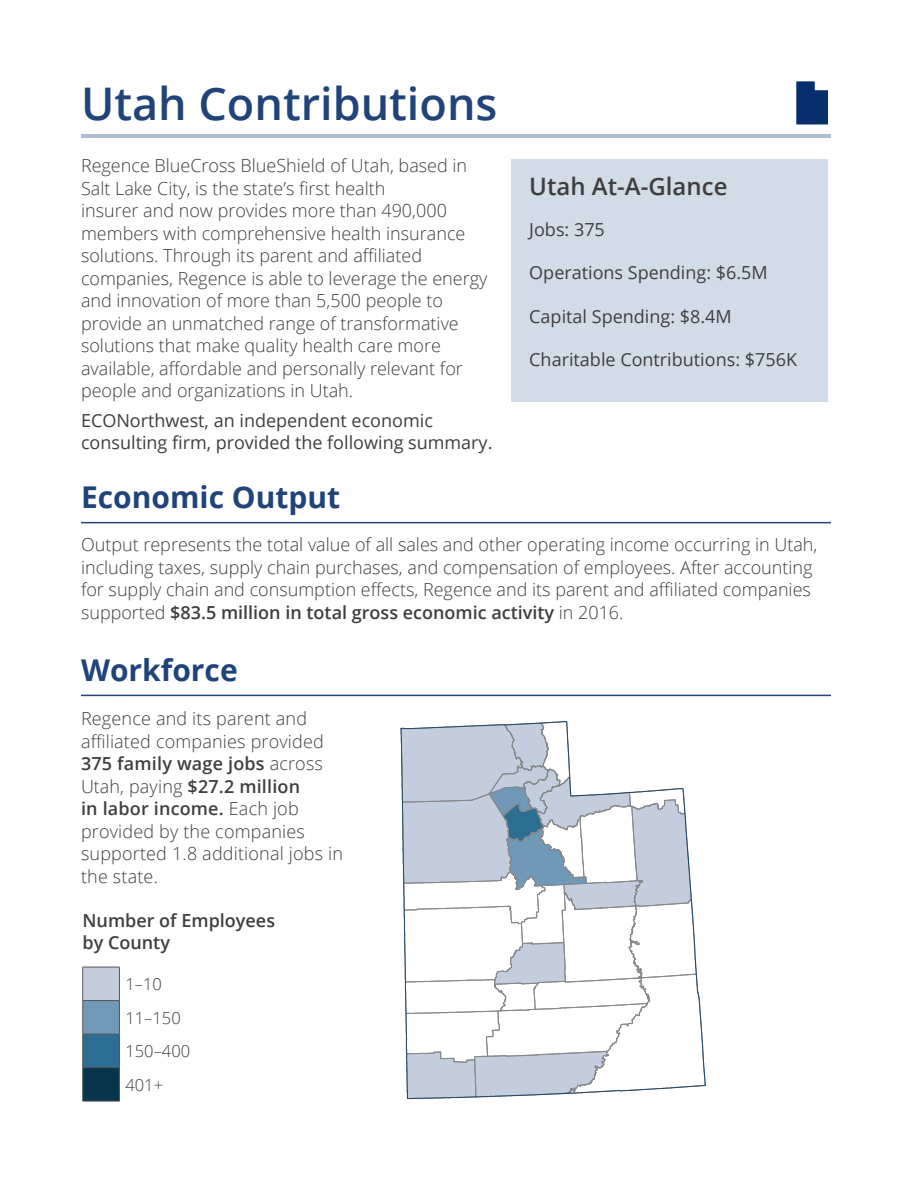
<style>
.page{position:relative;width:918px;height:1188px;background:#fff}
.page>*{position:absolute;margin:0;border:0;box-sizing:border-box;transform-origin:0 0}
.Header_1{font:600 45px "Open Sans";color:#20447a}
.Paragraph_Style_1{font:700 30px "Open Sans";color:#20447a}
.Body{font:600 24px "Open Sans";color:#3e3e3f}
.Body-2{font:300 18px/22.5px "Open Sans";color:#3e3e3f}
.Body-3{font:18px/22.5px "Open Sans";color:#3e3e3f}
.Body-4{font:600 18px/22.5px "Open Sans";color:#3e3e3f}
.Body-5{font:300 16.5px "Open Sans";color:#3e3e3f}
.s1{font-weight:600}
</style>
<div class="page">
<svg style="left:796px;top:81px;width:32px;height:44px"></svg>
<hr style="left:81px;top:134px;width:750px;height:4px;background:#adbdd2">
<svg style="left:400px;top:721px;width:306px;height:379px"></svg>
<hr style="left:81px;top:695px;width:750px;height:1px;background:#20447a">
<hr style="left:81px;top:522px;width:750px;height:1px;background:#20447a">
<div style="left:511px;top:159px;width:317px;height:243px;background:#d2dce7"></div>
<div style="left:83px;top:967px;width:36px;height:34px;background:#c4cdde"></div>
<div style="left:83px;top:1001px;width:36px;height:33px;background:#7299b8"></div>
<div style="left:83px;top:1034px;width:36px;height:34px;background:#2c6d93"></div>
<div style="left:83px;top:1068px;width:36px;height:33px;background:#07354c"></div>
<hr style="left:82px;top:1000px;width:38px;height:1px;background:#54575a">
<hr style="left:82px;top:1034px;width:38px;height:1px;background:#54575a">
<hr style="left:82px;top:1067px;width:38px;height:1px;background:#54575a">
<hr style="left:82px;top:967px;width:38px;height:1px;background:#54575a">
<hr style="left:82px;top:967px;width:1px;height:33px;background:#54575a">
<hr style="left:119px;top:967px;width:1px;height:33px;background:#54575a">
<hr style="left:82px;top:1001px;width:1px;height:33px;background:#54575a">
<hr style="left:119px;top:1001px;width:1px;height:33px;background:#54575a">
<hr style="left:82px;top:1034px;width:1px;height:33px;background:#54575a">
<hr style="left:119px;top:1034px;width:1px;height:30px;background:#54575a">
<hr style="left:82px;top:1068px;width:1px;height:33px;background:#54575a">
<hr style="left:119px;top:1068px;width:1px;height:33px;background:#54575a">
<hr style="left:82px;top:1101px;width:38px;height:1px;background:#54575a">
<hr style="left:119px;top:1037px;width:1px;height:50px;background:#54575a">
<p class="Header_1" style="left:81px;top:72px;width:418px">Utah Contributions</p>
<p class="Body-2" style="left:81px;top:154px;width:388px">Regence BlueCross BlueShield of Utah, based in<br>Salt Lake City, is the state’s first health</p>
<p class="Body-2" style="left:81px;top:199px;width:408px">insurer and now provides more than 490,000 members with comprehensive health insurance solutions. Through its parent and affiliated companies, Regence is able to leverage the energy and innovation of more than 5,500 people to provide an unmatched range of transformative solutions that make quality health care more available, affordable and personally relevant for people and organizations in Utah.</p>
<p class="Body-3" style="left:81px;top:408px;width:413px">ECONorthwest, an independent economic consulting firm, provided the following summary.</p>
<p class="Body" style="left:529px;top:170px;width:200px">Utah At-A-Glance</p>
<p class="Body-3" style="left:529px;top:218px;width:77px">Jobs: 375</p>
<p class="Body-3" style="left:529px;top:261px;width:240px">Operations Spending: $6.5M</p>
<p class="Body-3" style="left:529px;top:305px;width:204px">Capital Spending: $8.4M</p>
<p class="Body-3" style="left:529px;top:348px;width:269px">Charitable Contributions: $756K</p>
<p class="Paragraph_Style_1" style="left:81px;top:476px;width:261px">Economic Output</p>
<p class="Body-2" style="left:81px;top:533px;width:738px">Output represents the total value of all sales and other operating income occurring in Utah, including taxes, supply chain purchases, and compensation of employees. After accounting for supply chain and consumption effects, Regence and its parent and affiliated companies supported <span class="s1">$83.5 million in total gross economic activity</span> in 2016.</p>
<p class="Paragraph_Style_1" style="left:81px;top:649px;width:158px">Workforce</p>
<p class="Body-2" style="left:81px;top:707px;width:264px">Regence and its parent and affiliated companies provided<br><span class="s1">375 family wage jobs</span> across<br>Utah, paying <span class="s1">$27.2 million<br>in labor income.</span> Each job provided by the companies supported 1.8 additional jobs in the state.</p>
<p class="Body-4" style="left:82px;top:909px;width:194px">Number of Employees by County</p>
<p class="Body-5" style="left:125px;top:973px;width:38px">1–10</p>
<p class="Body-5" style="left:125px;top:1006px;width:57px">11–150</p>
<p class="Body-5" style="left:125px;top:1040px;width:66px">150–400</p>
<p class="Body-5" style="left:125px;top:1073px;width:39px">401+</p>
</div>
